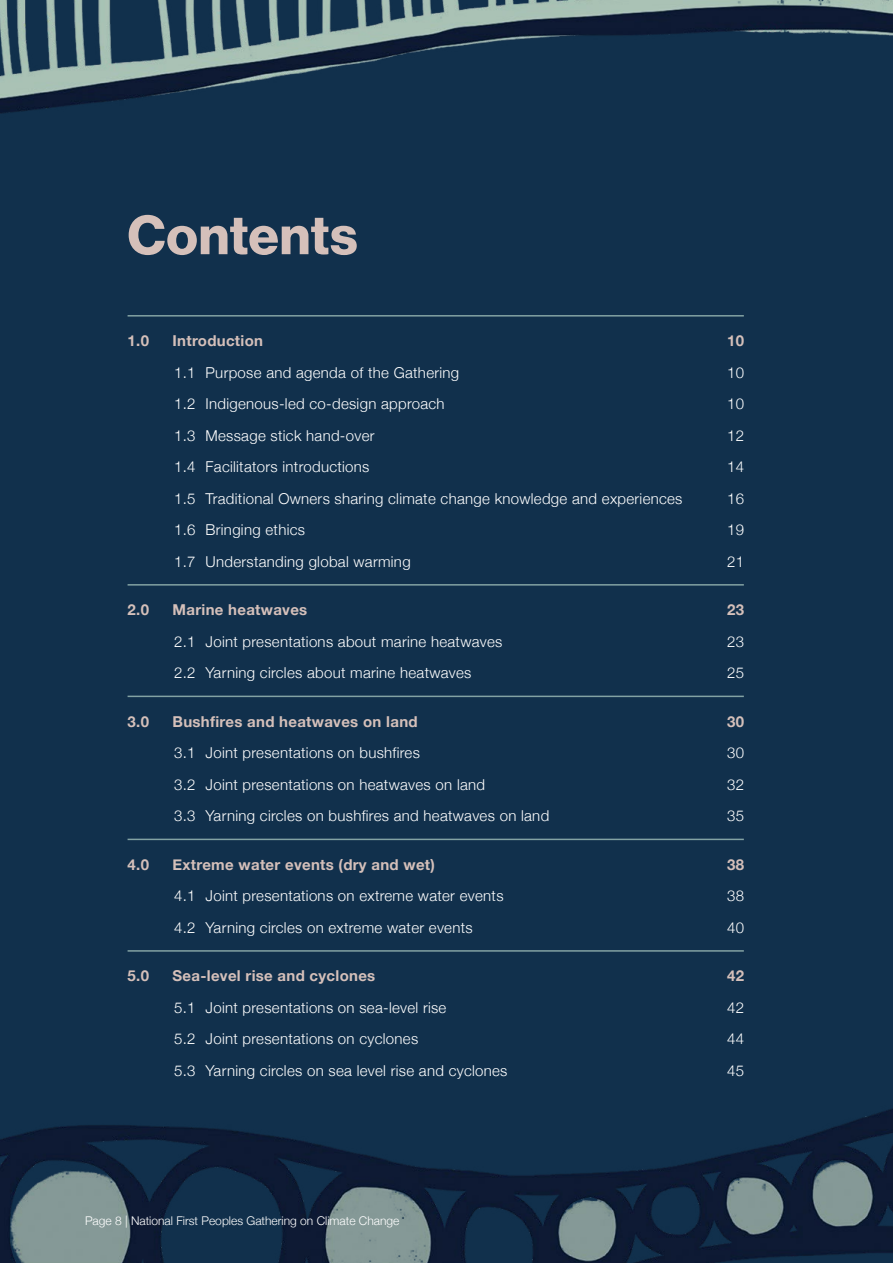
<style>
.page{position:relative;width:893px;height:1263px;background:#11304c}
.page>*{position:absolute;margin:0;border:0;box-sizing:border-box;transform-origin:0 0}
.t1{font:54px "N Haas Grotesk DS Pro 75 Bd";letter-spacing:.015em;color:#d5c0ba}
.t2{font:300 15px "Helvetica Neue";letter-spacing:.02em;color:#fff}
.t3{font:700 15px "Helvetica Neue";letter-spacing:.02em;color:#d5c0ba}
.t4{font:300 12px "Helvetica Neue";color:#fff}
</style>
<div class="page">
<hr style="left:128px;top:315px;width:616px;height:2px;background:#83a2a3">
<hr style="left:128px;top:584px;width:616px;height:2px;background:#83a2a3">
<hr style="left:128px;top:696px;width:616px;height:1px;background:#83a2a3">
<hr style="left:128px;top:839px;width:616px;height:1px;background:#83a2a3">
<hr style="left:128px;top:950px;width:616px;height:2px;background:#83a2a3">
<img style="left:0;top:1108px;width:893px;height:155px">
<img style="left:0;top:0;width:893px;height:114px">
<h1 class="t1" style="left:128px;top:204px;width:231px">Contents</h1>
<p class="t3" style="left:128px;top:329px;width:23px">1.0</p>
<p class="t3" style="left:173px;top:329px;width:92px">Introduction</p>
<p class="t3" style="left:727px;top:329px;width:18px">10</p>
<p class="t2" style="left:174px;top:360px;width:287px">1.1 Purpose and agenda of the Gathering</p>
<p class="t2" style="left:727px;top:360px;width:18px">10</p>
<p class="t2" style="left:174px;top:392px;width:272px">1.2 Indigenous-led co-design approach</p>
<p class="t2" style="left:727px;top:392px;width:18px">10</p>
<p class="t2" style="left:174px;top:423px;width:202px">1.3 Message stick hand-over</p>
<p class="t2" style="left:727px;top:423px;width:18px">12</p>
<p class="t2" style="left:174px;top:455px;width:197px">1.4 Facilitators introductions</p>
<p class="t2" style="left:727px;top:455px;width:18px">14</p>
<p class="t2" style="left:174px;top:486px;width:510px">1.5 Traditional Owners sharing climate change knowledge and experiences</p>
<p class="t2" style="left:727px;top:486px;width:18px">16</p>
<p class="t2" style="left:174px;top:518px;width:132px">1.6 Bringing ethics</p>
<p class="t2" style="left:727px;top:518px;width:18px">19</p>
<p class="t2" style="left:174px;top:549px;width:238px">1.7 Understanding global warming</p>
<p class="t2" style="left:727px;top:549px;width:18px">21</p>
<p class="t3" style="left:128px;top:598px;width:23px">2.0</p>
<p class="t3" style="left:173px;top:598px;width:136px">Marine heatwaves</p>
<p class="t3" style="left:727px;top:598px;width:18px">23</p>
<p class="t2" style="left:174px;top:629px;width:330px">2.1 Joint presentations about marine heatwaves</p>
<p class="t2" style="left:727px;top:629px;width:18px">23</p>
<p class="t2" style="left:174px;top:661px;width:299px">2.2 Yarning circles about marine heatwaves</p>
<p class="t2" style="left:727px;top:661px;width:18px">25</p>
<p class="t3" style="left:128px;top:710px;width:23px">3.0</p>
<p class="t3" style="left:173px;top:710px;width:247px">Bushfires and heatwaves on land</p>
<p class="t3" style="left:727px;top:710px;width:18px">30</p>
<p class="t2" style="left:174px;top:741px;width:247px">3.1 Joint presentations on bushfires</p>
<p class="t2" style="left:727px;top:741px;width:18px">30</p>
<p class="t2" style="left:174px;top:772px;width:313px">3.2 Joint presentations on heatwaves on land</p>
<p class="t2" style="left:727px;top:772px;width:18px">32</p>
<p class="t2" style="left:174px;top:804px;width:377px">3.3 Yarning circles on bushfires and heatwaves on land</p>
<p class="t2" style="left:727px;top:804px;width:18px">35</p>
<p class="t3" style="left:128px;top:853px;width:23px">4.0</p>
<p class="t3" style="left:173px;top:853px;width:264px">Extreme water events (dry and wet)</p>
<p class="t3" style="left:727px;top:853px;width:18px">38</p>
<p class="t2" style="left:174px;top:884px;width:331px">4.1 Joint presentations on extreme water events</p>
<p class="t2" style="left:727px;top:884px;width:18px">38</p>
<p class="t2" style="left:174px;top:915px;width:300px">4.2 Yarning circles on extreme water events</p>
<p class="t2" style="left:727px;top:915px;width:18px">40</p>
<p class="t3" style="left:128px;top:964px;width:23px">5.0</p>
<p class="t3" style="left:173px;top:964px;width:204px">Sea-level rise and cyclones</p>
<p class="t3" style="left:727px;top:964px;width:18px">42</p>
<p class="t2" style="left:174px;top:995px;width:274px">5.1 Joint presentations on sea-level rise</p>
<p class="t2" style="left:727px;top:995px;width:18px">42</p>
<p class="t2" style="left:174px;top:1027px;width:246px">5.2 Joint presentations on cyclones</p>
<p class="t2" style="left:727px;top:1027px;width:18px">44</p>
<p class="t2" style="left:174px;top:1058px;width:335px">5.3 Yarning circles on sea level rise and cyclones</p>
<p class="t2" style="left:727px;top:1058px;width:18px">45</p>
<p class="t4" style="left:85px;top:1211px;width:316px">Page 8 | National First Peoples Gathering on Climate Change</p>
</div>
